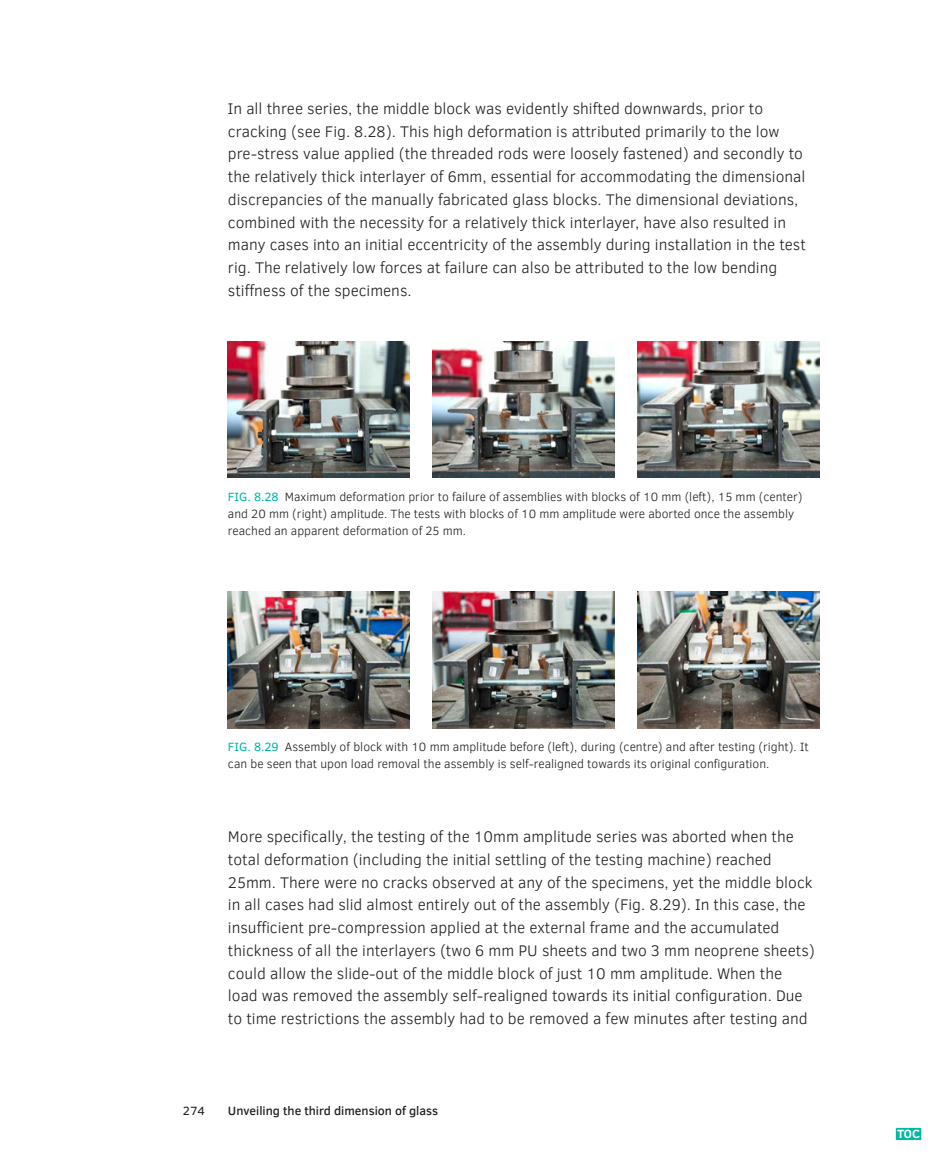
<style>
.page{position:relative;width:945px;height:1166px;background:#fff}
.page>*{position:absolute;margin:0;border:0;box-sizing:border-box;transform-origin:0 0}
.BODY_Normal{font:300 15.75px/22.8px "Clear Sans";color:#231f20}
.t1{font:300 12.25px/17.2px "Clear Sans";color:#231f20}
.t2{font:500 12.25px "Clear Sans";color:#231f20}
.t3{font:12.25px "Clear Sans";color:#231f20}
.t4{font:700 12.25px "Clear Sans";color:#fff}
.s1{font-weight:400;color:#00b8a5}
</style>
<div class="page">
<img style="left:228px;top:341px;width:182px;height:137px">
<img style="left:433px;top:341px;width:182px;height:137px">
<img style="left:637px;top:341px;width:182px;height:137px">
<img style="left:228px;top:592px;width:182px;height:136px">
<img style="left:433px;top:592px;width:182px;height:136px">
<img style="left:637px;top:592px;width:182px;height:136px">
<div style="left:895px;top:1127px;width:27px;height:13px;background:#00b8a5;border:1px solid #fff"></div>
<p class="BODY_Normal" style="left:228px;top:97px;width:579px">In all three series, the middle block was evidently shifted downwards, prior to cracking (see Fig. 8.28). This high deformation is attributed primarily to the low pre-stress value applied (the threaded rods were loosely fastened) and secondly to the relatively thick interlayer of 6mm, essential for accommodating the dimensional discrepancies of the manually fabricated glass blocks. The dimensional deviations, combined with the necessity for a relatively thick interlayer, have also resulted in many cases into an initial eccentricity of the assembly during installation in the test rig. The relatively low forces at failure can also be attributed to the low bending stiffness of the specimens.</p>
<p class="t1" style="left:228px;top:488px;width:576px"><span class="s1">FIG. 8.28</span> Maximum deformation prior to failure of assemblies with blocks of 10 mm (left), 15 mm (center) and 20 mm (right) amplitude. The tests with blocks of 10 mm amplitude were aborted once the assembly reached an apparent deformation of 25 mm.</p>
<p class="t1" style="left:228px;top:738px;width:582px"><span class="s1">FIG. 8.29</span> Assembly of block with 10 mm amplitude before (left), during (centre) and after testing (right). It can be seen that upon load removal the assembly is self-realigned towards its original configuration.</p>
<p class="BODY_Normal" style="left:228px;top:825px;width:589px">More specifically, the testing of the 10mm amplitude series was aborted when the total deformation (including the initial settling of the testing machine) reached 25mm. There were no cracks observed at any of the specimens, yet the middle block in all cases had slid almost entirely out of the assembly (Fig. 8.29). In this case, the insufficient pre-compression applied at the external frame and the accumulated thickness of all the interlayers (two 6 mm PU sheets and two 3 mm neoprene sheets) could allow the slide-out of the middle block of just 10 mm amplitude. When the load was removed the assembly self-realigned towards its initial configuration. Due to time restrictions the assembly had to be removed a few minutes after testing and</p>
<p class="t3" style="left:183px;top:1102px;width:24px">274</p>
<p class="t2" style="left:228px;top:1102px;width:212px">Unveiling the third dimension of glass</p>
<p class="t4" style="left:897px;top:1124px;width:25px">TOC</p>
</div>
